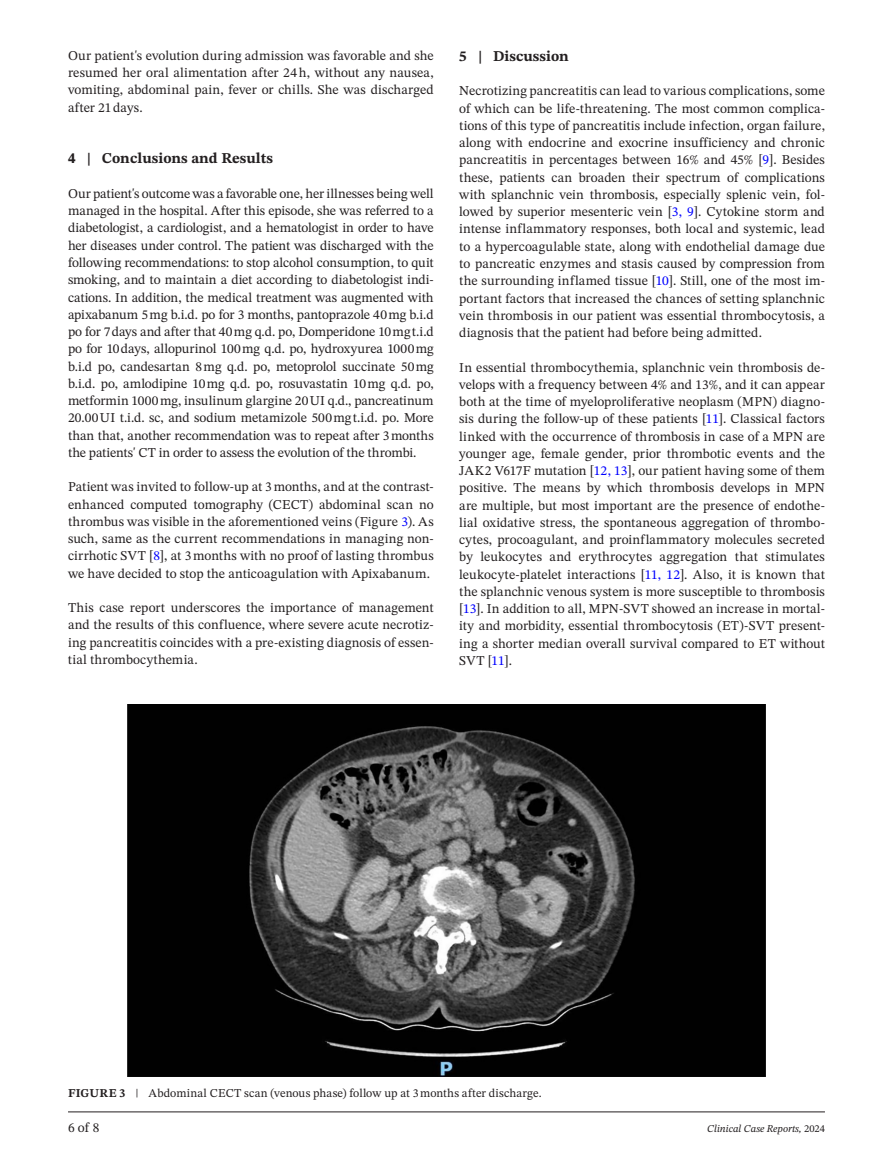
<style>
.page{position:relative;width:893px;height:1174px;background:#fff}
.page>*{position:absolute;margin:0;border:0;box-sizing:border-box;transform-origin:0 0}
.t1{font:700 15px "STIX Two Text";color:#231f20}
.t2{font:13.5px/17.2px "STIX Two Text";letter-spacing:.005em;color:#231f20;text-align:justify}
.t3{font:12px "STIX Two Text";letter-spacing:.015em;color:#231f20}
.t4{font:italic 10.5px "STIX Two Text";color:#231f20}
.s1{color:#00f}
.s2{font-weight:700}
.s3{font-style:normal}
</style>
<div class="page">
<hr style="left:68px;top:1111px;width:757px;height:1px;background:#231f20">
<img style="left:128px;top:704px;width:637px;height:372px">
<p class="t2" style="left:68px;top:47px;width:367px">Our patient's evolution during admission was favorable and she resumed her oral alimentation after 24h, without any nausea, vomiting, abdominal pain, fever or chills. She was discharged after 21days.</p>
<p class="t1" style="left:68px;top:148px;width:207px">4 | Conclusions and Results</p>
<p class="t2" style="left:68px;top:185px;width:367px">Our patient's outcome was a favorable one, her illnesses being well managed in the hospital. After this episode, she was referred to a diabetologist, a cardiologist, and a hematologist in order to have her diseases under control. The patient was discharged with the following recommendations: to stop alcohol consumption, to quit smoking, and to maintain a diet according to diabetologist indi&shy;cations. In addition, the medical treatment was augmented with apixabanum 5mg b.i.d. po for 3 months, pantoprazole 40mg b.i.d po for 7days and after that 40mg q.d. po, Domperidone 10mgt.i.d po for 10days, allopurinol 100mg q.d. po, hydroxyurea 1000mg b.i.d po, candesartan 8mg q.d. po, metoprolol succinate 50mg b.i.d. po, amlodipine 10mg q.d. po, rosuvastatin 10mg q.d. po, metformin 1000mg, insulinum glargine 20UI q.d., pancreatinum 20.00UI t.i.d. sc, and sodium metamizole 500mgt.i.d. po. More than that, another recommendation was to repeat after 3months the patients' CT in order to assess the evolution of the thrombi.</p>
<p class="t2" style="left:68px;top:478px;width:367px">Patient was invited to follow-up at 3months, and at the contrast&shy;enhanced computed tomography (CECT) abdominal scan no thrombus was visible in the aforementioned veins (Figure <span class="s1">3</span>). As such, same as the current recommendations in managing non&shy;cirrhotic SVT [<span class="s1">8</span>], at 3months with no proof of lasting thrombus we have decided to stop the anticoagulation with Apixabanum.</p>
<p class="t2" style="left:68px;top:599px;width:367px">This case report underscores the importance of management and the results of this confluence, where severe acute necrotiz&shy;ing pancreatitis coincides with a pre-existing diagnosis of essen&shy;tial thrombocythemia.</p>
<p class="t1" style="left:459px;top:45px;width:111px">5 | Discussion</p>
<p class="t2" style="left:459px;top:82px;width:367px">Necrotizing pancreatitis can lead to various complications, some of which can be life-threatening. The most common complica&shy;tions of this type of pancreatitis include infection, organ failure, along with endocrine and exocrine insufficiency and chronic pancreatitis in percentages between 16% and 45% [<span class="s1">9</span>]. Besides these, patients can broaden their spectrum of complications with splanchnic vein thrombosis, especially splenic vein, fol&shy;lowed by superior mesenteric vein [<span class="s1">3, 9</span>]. Cytokine storm and intense inflammatory responses, both local and systemic, lead to a hypercoagulable state, along with endothelial damage due to pancreatic enzymes and stasis caused by compression from the surrounding inflamed tissue [<span class="s1">10</span>]. Still, one of the most im&shy;portant factors that increased the chances of setting splanchnic vein thrombosis in our patient was essential thrombocytosis, a diagnosis that the patient had before being admitted.</p>
<p class="t2" style="left:459px;top:358px;width:367px">In essential thrombocythemia, splanchnic vein thrombosis de&shy;velops with a frequency between 4% and 13%, and it can appear both at the time of myeloproliferative neoplasm (MPN) diagno&shy;sis during the follow-up of these patients [<span class="s1">11</span>]. Classical factors linked with the occurrence of thrombosis in case of a MPN are younger age, female gender, prior thrombotic events and the JAK2 V617F mutation [<span class="s1">12, 13</span>], our patient having some of them positive. The means by which thrombosis develops in MPN are multiple, but most important are the presence of endothe&shy;lial oxidative stress, the spontaneous aggregation of thrombo&shy;cytes, procoagulant, and proinflammatory molecules secreted by leukocytes and erythrocytes aggregation that stimulates leukocyte-platelet interactions [<span class="s1">11, 12</span>]. Also, it is known that the splanchnic venous system is more susceptible to thrombosis [<span class="s1">13</span>]. In addition to all, MPN-SVT showed an increase in mortal&shy;ity and morbidity, essential thrombocytosis (ET)-SVT present&shy;ing a shorter median overall survival compared to ET without SVT [<span class="s1">11</span>].</p>
<p class="t3" style="left:68px;top:1084px;width:475px"><span class="s2">FIGURE 3</span> | Abdominal CECT scan (venous phase) follow up at 3months after discharge.</p>
<p class="t2" style="left:68px;top:1119px;width:33px">6 of 8</p>
<p class="t4" style="left:707px;top:1121px;width:119px">Clinical Case Reports, <span class="s3">2024</span></p>
</div>
